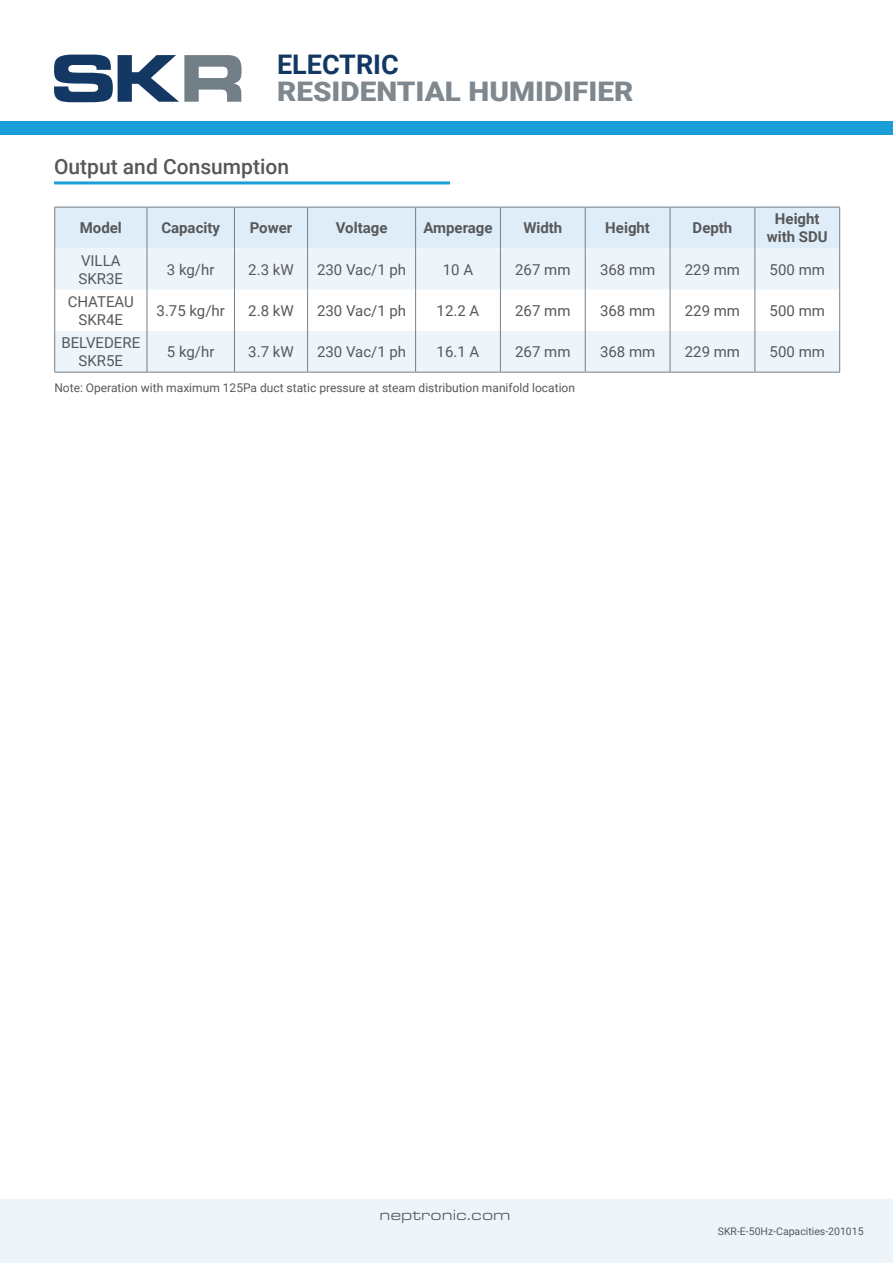
<style>
.page{position:relative;width:893px;height:1263px;background:#fff}
.page>*{position:absolute;margin:0;border:0;box-sizing:border-box;transform-origin:0 0}
.t1{font:900 27px "Roboto";color:#7f888f;scale:1.1 1}
.t2{font:700 27px "Roboto";color:#133863}
.t3{font:500 21px "Roboto";color:#57585a}
.t4{font:15px "Roboto";color:#57585a}
.t5{font:700 15px/18px "Roboto";color:#57585a;text-align:center}
.t6{font:15px "Eurostile Ext";color:#57585a}
.t7{font:12px "Roboto";color:#57585a}
.t8{font:10.5px "Roboto";color:#57585a}
</style>
<div class="page">
<div style="left:0;top:1199px;width:893px;height:64px;background:#edf5fb"></div>
<div style="left:0;top:122px;width:893px;height:13px;background:#199eda"></div>
<svg style="left:54px;top:55px;width:188px;height:47px"></svg>
<div style="left:55px;top:208px;width:784px;height:40px;background:#dfedf8"></div>
<svg style="left:55px;top:248px;width:784px;height:124px;fill:#edf5fb"></svg>
<hr style="left:54px;top:207px;width:93px;height:1px;background:#737f87">
<hr style="left:54px;top:207px;width:1px;height:41px;background:#737f87">
<hr style="left:147px;top:207px;width:87px;height:1px;background:#737f87">
<hr style="left:147px;top:207px;width:1px;height:41px;background:#737f87">
<hr style="left:234px;top:207px;width:74px;height:1px;background:#737f87">
<hr style="left:234px;top:207px;width:1px;height:41px;background:#737f87">
<hr style="left:308px;top:207px;width:108px;height:1px;background:#737f87">
<hr style="left:307px;top:207px;width:1px;height:41px;background:#737f87">
<hr style="left:416px;top:207px;width:84px;height:1px;background:#737f87">
<hr style="left:415px;top:207px;width:1px;height:41px;background:#737f87">
<hr style="left:500px;top:207px;width:85px;height:1px;background:#737f87">
<hr style="left:500px;top:207px;width:1px;height:41px;background:#737f87">
<hr style="left:585px;top:207px;width:85px;height:1px;background:#737f87">
<hr style="left:585px;top:207px;width:1px;height:41px;background:#737f87">
<hr style="left:670px;top:207px;width:85px;height:1px;background:#737f87">
<hr style="left:670px;top:207px;width:1px;height:41px;background:#737f87">
<hr style="left:755px;top:207px;width:85px;height:1px;background:#737f87">
<hr style="left:754px;top:207px;width:1px;height:41px;background:#737f87">
<hr style="left:839px;top:207px;width:1px;height:41px;background:#737f87">
<hr style="left:54px;top:248px;width:1px;height:42px;background:#737f87">
<hr style="left:147px;top:248px;width:1px;height:42px;background:#737f87">
<hr style="left:234px;top:248px;width:1px;height:42px;background:#737f87">
<hr style="left:307px;top:248px;width:1px;height:42px;background:#737f87">
<hr style="left:415px;top:248px;width:1px;height:42px;background:#737f87">
<hr style="left:500px;top:248px;width:1px;height:42px;background:#737f87">
<hr style="left:585px;top:248px;width:1px;height:42px;background:#737f87">
<hr style="left:670px;top:248px;width:1px;height:42px;background:#737f87">
<hr style="left:754px;top:248px;width:1px;height:42px;background:#737f87">
<hr style="left:839px;top:248px;width:1px;height:42px;background:#737f87">
<hr style="left:54px;top:290px;width:1px;height:41px;background:#737f87">
<hr style="left:147px;top:290px;width:1px;height:41px;background:#737f87">
<hr style="left:234px;top:290px;width:1px;height:41px;background:#737f87">
<hr style="left:307px;top:290px;width:1px;height:41px;background:#737f87">
<hr style="left:415px;top:290px;width:1px;height:41px;background:#737f87">
<hr style="left:500px;top:290px;width:1px;height:41px;background:#737f87">
<hr style="left:585px;top:290px;width:1px;height:41px;background:#737f87">
<hr style="left:670px;top:290px;width:1px;height:41px;background:#737f87">
<hr style="left:754px;top:290px;width:1px;height:41px;background:#737f87">
<hr style="left:839px;top:290px;width:1px;height:41px;background:#737f87">
<hr style="left:54px;top:331px;width:1px;height:41px;background:#737f87">
<hr style="left:147px;top:331px;width:1px;height:41px;background:#737f87">
<hr style="left:234px;top:331px;width:1px;height:41px;background:#737f87">
<hr style="left:307px;top:331px;width:1px;height:41px;background:#737f87">
<hr style="left:415px;top:331px;width:1px;height:41px;background:#737f87">
<hr style="left:500px;top:331px;width:1px;height:41px;background:#737f87">
<hr style="left:585px;top:331px;width:1px;height:41px;background:#737f87">
<hr style="left:670px;top:331px;width:1px;height:41px;background:#737f87">
<hr style="left:754px;top:331px;width:1px;height:41px;background:#737f87">
<hr style="left:839px;top:331px;width:1px;height:41px;background:#737f87">
<hr style="left:54px;top:372px;width:93px;height:1px;background:#737f87">
<hr style="left:147px;top:372px;width:87px;height:1px;background:#737f87">
<hr style="left:234px;top:372px;width:74px;height:1px;background:#737f87">
<hr style="left:308px;top:372px;width:108px;height:1px;background:#737f87">
<hr style="left:416px;top:372px;width:84px;height:1px;background:#737f87">
<hr style="left:500px;top:372px;width:85px;height:1px;background:#737f87">
<hr style="left:585px;top:372px;width:85px;height:1px;background:#737f87">
<hr style="left:670px;top:372px;width:85px;height:1px;background:#737f87">
<hr style="left:755px;top:372px;width:85px;height:1px;background:#737f87">
<hr style="left:54px;top:181px;width:396px;height:3px;background:#199eda">
<p class="t2" style="left:277px;top:46px;width:123px">ELECTRIC</p>
<p class="t1" style="left:277px;top:73px;width:326px">RESIDENTIAL HUMIDIFIER</p>
<p class="t3" style="left:54px;top:152px;width:236px">Output and Consumption</p>
<p class="t5" style="left:80px;top:218px;width:44px">Model</p>
<p class="t5" style="left:161px;top:218px;width:60px">Capacity</p>
<p class="t5" style="left:250px;top:218px;width:44px">Power</p>
<p class="t5" style="left:336px;top:218px;width:53px">Voltage</p>
<p class="t5" style="left:423px;top:218px;width:71px">Amperage</p>
<p class="t5" style="left:523px;top:218px;width:41px">Width</p>
<p class="t5" style="left:605px;top:218px;width:46px">Height</p>
<p class="t5" style="left:693px;top:218px;width:41px">Depth</p>
<p class="t5" style="left:767px;top:209px;width:63px">Height with SDU</p>
<p class="t4" style="left:81px;top:250px;width:41px">VILLA</p>
<p class="t4" style="left:79px;top:268px;width:46px">SKR3E</p>
<p class="t4" style="left:167px;top:259px;width:49px">3 kg/hr</p>
<p class="t4" style="left:248px;top:259px;width:47px">2.3 kW</p>
<p class="t4" style="left:317px;top:259px;width:91px">230 Vac/1 ph</p>
<p class="t4" style="left:443px;top:259px;width:32px">10 A</p>
<p class="t4" style="left:515px;top:259px;width:57px">267 mm</p>
<p class="t4" style="left:600px;top:259px;width:57px">368 mm</p>
<p class="t4" style="left:685px;top:259px;width:57px">229 mm</p>
<p class="t4" style="left:770px;top:259px;width:57px">500 mm</p>
<p class="t4" style="left:68px;top:291px;width:68px">CHATEAU</p>
<p class="t4" style="left:79px;top:309px;width:46px">SKR4E</p>
<p class="t4" style="left:157px;top:300px;width:70px">3.75 kg/hr</p>
<p class="t4" style="left:248px;top:300px;width:47px">2.8 kW</p>
<p class="t4" style="left:317px;top:300px;width:91px">230 Vac/1 ph</p>
<p class="t4" style="left:437px;top:300px;width:44px">12.2 A</p>
<p class="t4" style="left:515px;top:300px;width:57px">267 mm</p>
<p class="t4" style="left:600px;top:300px;width:57px">368 mm</p>
<p class="t4" style="left:685px;top:300px;width:57px">229 mm</p>
<p class="t4" style="left:770px;top:300px;width:57px">500 mm</p>
<p class="t4" style="left:61px;top:332px;width:80px">BELVEDERE</p>
<p class="t4" style="left:79px;top:350px;width:46px">SKR5E</p>
<p class="t4" style="left:167px;top:341px;width:49px">5 kg/hr</p>
<p class="t4" style="left:248px;top:341px;width:47px">3.7 kW</p>
<p class="t4" style="left:317px;top:341px;width:91px">230 Vac/1 ph</p>
<p class="t4" style="left:437px;top:341px;width:44px">16.1 A</p>
<p class="t4" style="left:515px;top:341px;width:57px">267 mm</p>
<p class="t4" style="left:600px;top:341px;width:57px">368 mm</p>
<p class="t4" style="left:685px;top:341px;width:57px">229 mm</p>
<p class="t4" style="left:770px;top:341px;width:57px">500 mm</p>
<p class="t7" style="left:54px;top:379px;width:522px">Note: Operation with maximum 125Pa duct static pressure at steam distribution manifold location</p>
<p class="t6" style="left:379px;top:1204px;width:133px">neptronic.com</p>
<p class="t8" style="left:718px;top:1224px;width:147px">SKR-E-50Hz-Capacities-201015</p>
</div>
